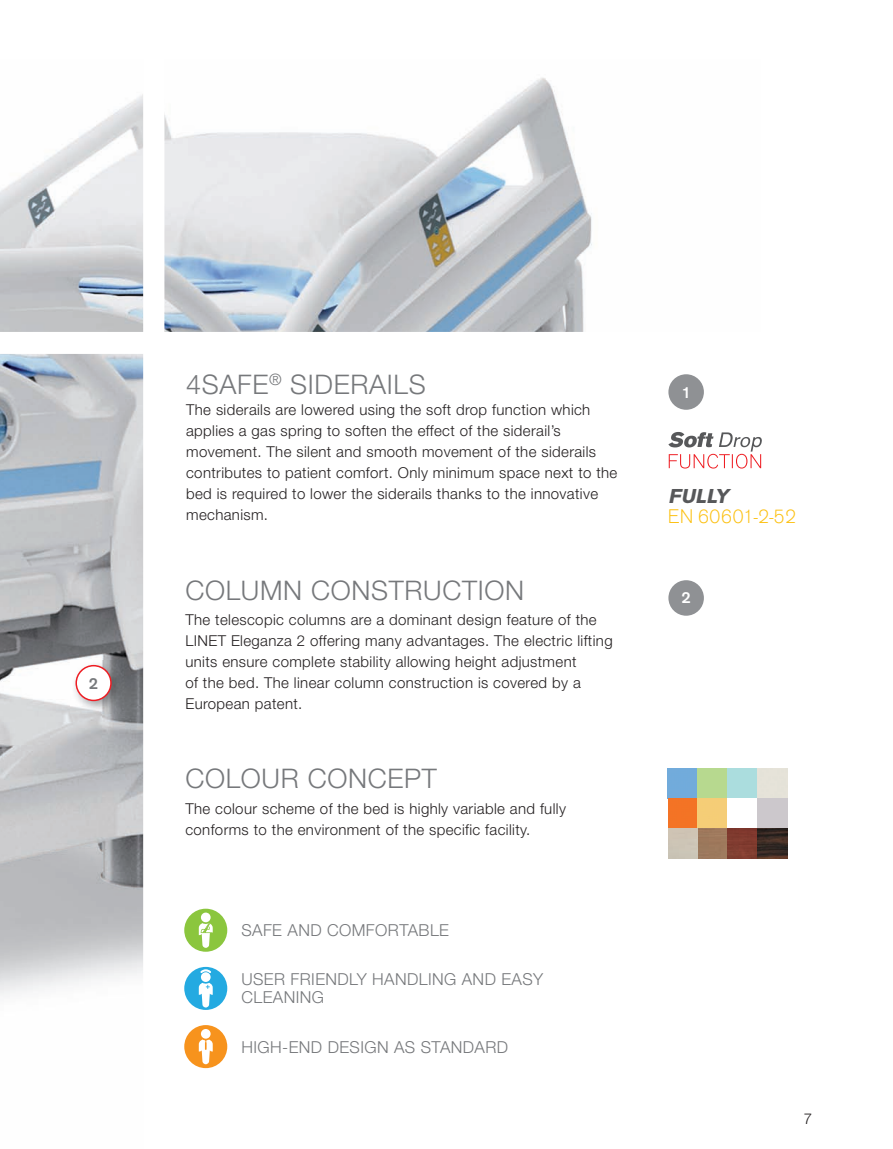
<style>
.page{position:relative;width:893px;height:1149px;background:#fff}
.page>*{position:absolute;margin:0;border:0;box-sizing:border-box;transform-origin:0 0}
.t1{font:300 27px "Helvetica Neue LT Pro";letter-spacing:.025em;color:#76787b}
.t2{font:italic 700 21px "Accius TOT";color:#57585a}
.t3{font:300 20.55px "Accius TOT";color:#fcc011}
.t4{font:300 16.5px/18px "Helvetica Neue LT Pro";letter-spacing:.025em;color:#76787b}
.t5{font:500 16.5px "Accius TOT";color:#fff}
.t6{font:500 16.5px "Accius TOT";color:#76787b}
.t7{font:300 15px/21px "Helvetica Neue LT Pro";letter-spacing:.025em;color:#231f20}
</style>
<div class="page">
<img style="left:0;top:77px;width:592px;height:255px">
<img style="left:0;top:354px;width:143px;height:642px">
<img style="left:668px;top:768px;width:120px;height:89px">
<div style="left:698px;top:768px;width:30px;height:30px;background:#b7d98f"></div>
<div style="left:728px;top:768px;width:30px;height:30px;background:#abddde"></div>
<div style="left:758px;top:768px;width:29px;height:30px;background:#e5e0d7"></div>
<div style="left:668px;top:798px;width:30px;height:30px;background:#f37325"></div>
<div style="left:698px;top:798px;width:30px;height:30px;background:#f5cd77"></div>
<div style="left:728px;top:798px;width:30px;height:30px;background:#fff"></div>
<div style="left:758px;top:798px;width:29px;height:30px;background:#ccc8cc"></div>
<div style="left:668px;top:828px;width:30px;height:29px;background:#cdc4b5"></div>
<div style="left:698px;top:828px;width:30px;height:29px;background:#9e795c"></div>
<div style="left:728px;top:828px;width:30px;height:29px;background:#803b2f"></div>
<svg style="left:758px;top:828px;width:29px;height:29px"></svg>
<div style="left:143px;top:0;width:21px;height:1148px;background:#fff"></div>
<svg style="left:668px;top:432px;width:94px;height:36px"></svg>
<div style="left:184px;top:966px;width:43px;height:43px;background:#24aae1;border-radius:50%"></div>
<svg style="left:201px;top:971px;width:10px;height:10px"></svg>
<svg style="left:200px;top:969px;width:11px;height:3px"></svg>
<svg style="left:199px;top:982px;width:14px;height:25px"></svg>
<div style="left:184px;top:908px;width:43px;height:43px;background:#8bc63e;border-radius:50%"></div>
<div style="left:201px;top:912px;width:10px;height:10px;background:#fff;border-radius:50%"></div>
<svg style="left:199px;top:922px;width:14px;height:25px"></svg>
<div style="left:184px;top:1024px;width:43px;height:43px;background:#f7931d;border-radius:50%"></div>
<svg style="left:201px;top:1028px;width:10px;height:10px"></svg>
<svg style="left:199px;top:1039px;width:14px;height:24px"></svg>
<div style="left:668px;top:374px;width:36px;height:35px;background:#8f9194;border-radius:50%"></div>
<div style="left:668px;top:580px;width:36px;height:35px;background:#8f9194;border-radius:50%"></div>
<img style="left:71px;top:660px;width:53px;height:53px">
<div style="left:76px;top:665px;width:35px;height:35px;background:#fff;border-radius:50%"></div>
<div style="left:75px;top:664px;width:37px;height:37px;border:2px solid #ee1d23;border-radius:50%"></div>
<p class="t6" style="left:89px;top:677px;width:11px">2</p>
<h1 class="t1" style="left:186px;top:374px;width:241px">4SAFE<sup>®</sup> SIDERAILS</h1>
<p class="t7" style="left:186px;top:400px;width:433px">The siderails are lowered using the soft drop function which applies a gas spring to soften the effect of the siderail’s movement. The silent and smooth movement of the siderails contributes to patient comfort. Only minimum space next to the bed is required to lower the siderails thanks to the innovative mechanism.</p>
<h1 class="t1" style="left:185px;top:580px;width:340px">COLUMN CONSTRUCTION</h1>
<p class="t7" style="left:185px;top:610px;width:429px">The telescopic columns are a dominant design feature of the LINET Eleganza 2 offering many advantages. The electric lifting units ensure complete stability allowing height adjustment<br>of the bed. The linear column construction is covered by a European patent.</p>
<h1 class="t1" style="left:185px;top:768px;width:253px">COLOUR CONCEPT</h1>
<p class="t7" style="left:185px;top:799px;width:382px">The colour scheme of the bed is highly variable and fully conforms to the environment of the specific facility.</p>
<p class="t4" style="left:241px;top:922px;width:209px">SAFE AND COMFORTABLE</p>
<p class="t4" style="left:241px;top:971px;width:303px">USER FRIENDLY HANDLING AND EASY<br>CLEANING</p>
<p class="t4" style="left:241px;top:1038px;width:268px">HIGH-END DESIGN AS STANDARD</p>
<p class="t5" style="left:681px;top:386px;width:11px">1</p>
<h2 class="t2" style="left:668px;top:488px;width:62px">FULLY</h2>
<h3 class="t3" style="left:668px;top:508px;width:130px">EN 60601-2-52</h3>
<p class="t5" style="left:681px;top:592px;width:11px">2</p>
<p class="t7" style="left:804px;top:1108px;width:10px">7</p>
</div>
